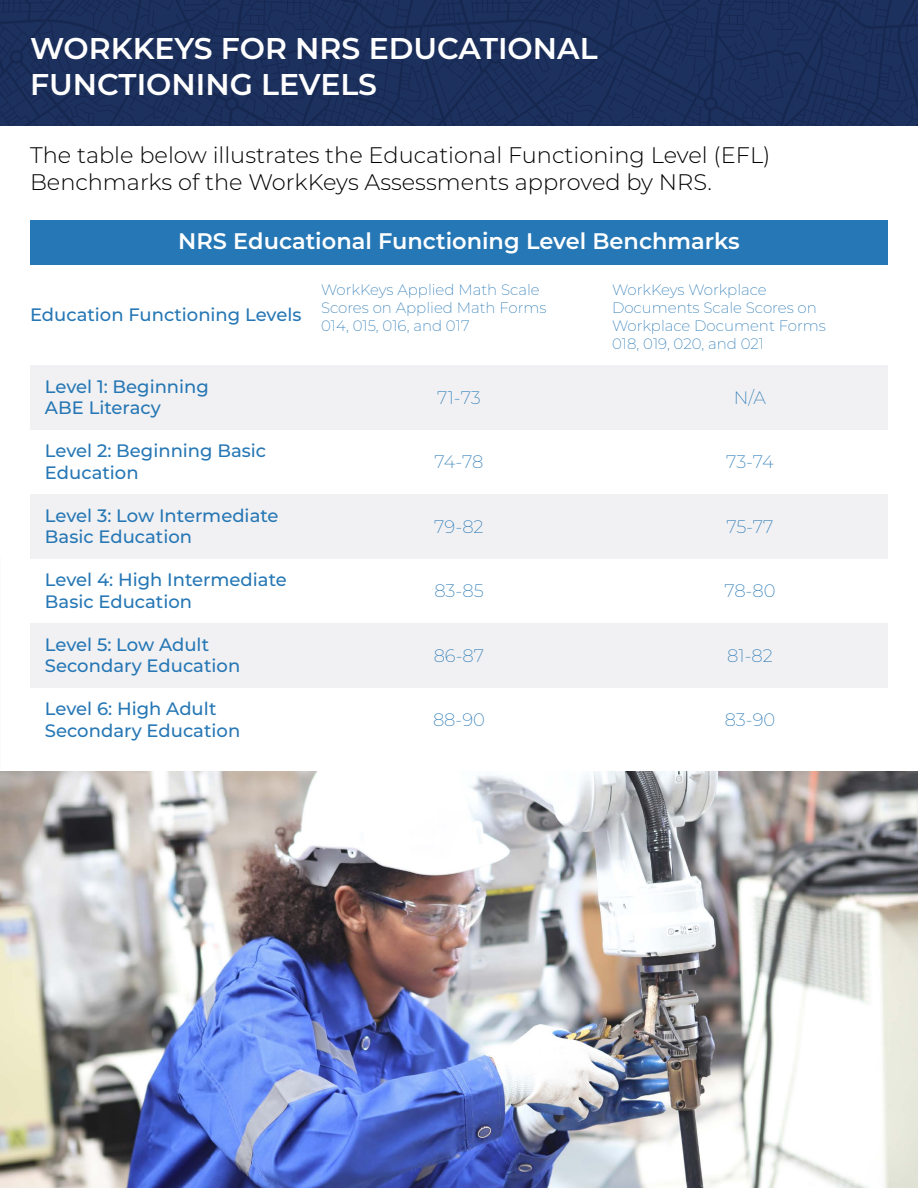
<style>
.page{position:relative;width:918px;height:1188px;background:#fff}
.page>*{position:absolute;margin:0;border:0;box-sizing:border-box;transform-origin:0 0}
.t1{font:600 30px/36px "Montserrat";color:#fff}
.t2{font:300 22.5px/27px "Montserrat";color:#000}
.t3{font:600 22.5px "Montserrat";color:#fff}
.t4{font:500 18px/21.6px "Montserrat";color:#2677b5}
.t5{font:200 18px "Montserrat";color:#2677b5}
.t6{font:200 15px/18px "Montserrat";color:#2677b5}
</style>
<div class="page">
<img style="left:0;top:771px;width:918px;height:417px">
<svg style="left:0;top:0;width:918px;height:126px;background:#1b2e5b"></svg>
<div style="left:30px;top:220px;width:858px;height:46px;background:#2677b5"></div>
<div style="left:30px;top:365px;width:858px;height:64px;background:#f1f1f3"></div>
<div style="left:30px;top:494px;width:858px;height:64px;background:#f1f1f3"></div>
<div style="left:30px;top:623px;width:858px;height:64px;background:#f1f1f3"></div>
<h2 class="t1" style="left:30px;top:29px;width:569px">WORKKEYS FOR NRS EDUCATIONAL<br>FUNCTIONING LEVELS</h2>
<p class="t2" style="left:30px;top:141px;width:742px">The table below illustrates the Educational Functioning Level (EFL)<br>Benchmarks of the WorkKeys Assessments approved by NRS.</p>
<p class="t3" style="left:178px;top:225px;width:563px">NRS Educational Functioning Level Benchmarks</p>
<p class="t4" style="left:30px;top:303px;width:273px">Education Functioning Levels</p>
<p class="t4" style="left:45px;top:375px;width:166px">Level 1: Beginning<br>ABE Literacy</p>
<p class="t4" style="left:45px;top:439px;width:223px">Level 2: Beginning Basic<br>Education</p>
<p class="t4" style="left:45px;top:504px;width:235px">Level 3: Low Intermediate<br>Basic Education</p>
<p class="t4" style="left:45px;top:568px;width:243px">Level 4: High Intermediate<br>Basic Education</p>
<p class="t4" style="left:45px;top:633px;width:197px">Level 5: Low Adult<br>Secondary Education</p>
<p class="t4" style="left:45px;top:697px;width:197px">Level 6: High Adult<br>Secondary Education</p>
<p class="t6" style="left:321px;top:280px;width:227px">WorkKeys Applied Math Scale<br>Scores on Applied Math Forms<br>014, 015, 016, and 017</p>
<p class="t5" style="left:437px;top:385px;width:45px">71-73</p>
<p class="t5" style="left:434px;top:450px;width:50px">74-78</p>
<p class="t5" style="left:434px;top:514px;width:51px">79-82</p>
<p class="t5" style="left:434px;top:579px;width:51px">83-85</p>
<p class="t5" style="left:434px;top:643px;width:52px">86-87</p>
<p class="t5" style="left:433px;top:708px;width:53px">88-90</p>
<p class="t6" style="left:612px;top:280px;width:215px">WorkKeys Workplace<br>Documents Scale Scores on<br>Workplace Document Forms<br>018, 019, 020, and 021</p>
<p class="t5" style="left:734px;top:385px;width:34px">N/A</p>
<p class="t5" style="left:726px;top:450px;width:49px">73-74</p>
<p class="t5" style="left:726px;top:514px;width:49px">75-77</p>
<p class="t5" style="left:724px;top:579px;width:53px">78-80</p>
<p class="t5" style="left:727px;top:643px;width:47px">81-82</p>
<p class="t5" style="left:725px;top:708px;width:52px">83-90</p>
</div>
